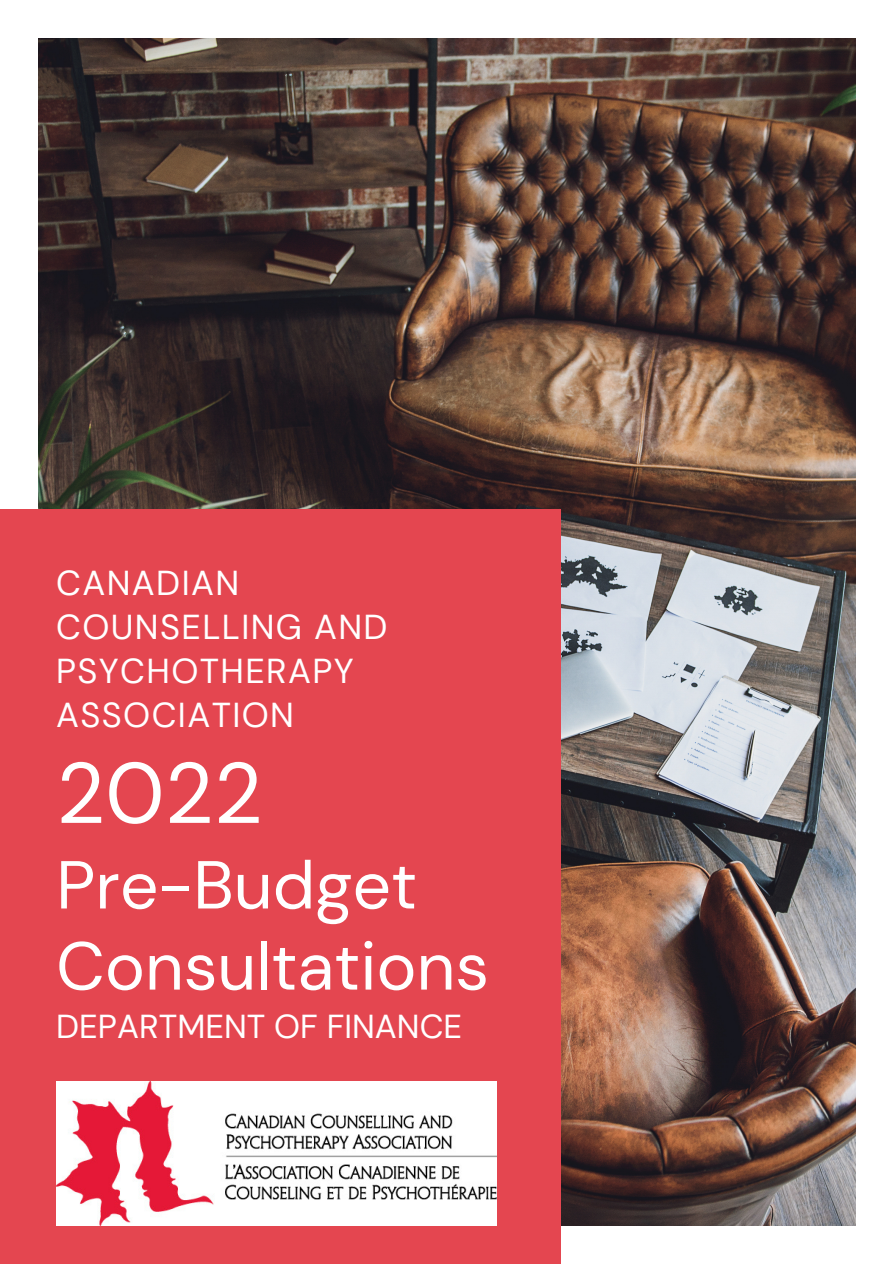
<style>
.page{position:relative;width:894px;height:1264px;background:#fff}
.page>*{position:absolute;margin:0;border:0;box-sizing:border-box;transform-origin:0 0}
.t1{font:85.65px "DM Sans";color:#fff}
.t2{font:67.65px/81px "DM Sans";color:#fff}
.t3{font:34.5px/44px "DM Sans";letter-spacing:.04em;color:#fff}
.t4{font:33.15px "DM Sans";color:#fff}
</style>
<div class="page">
<img style="left:39px;top:39px;width:816px;height:1186px">
<div style="left:0;top:509px;width:561px;height:754px;background:#e44650"></div>
<img style="left:56px;top:1081px;width:440px;height:144px">
<p class="t3" style="left:56px;top:561px;width:333px">CANADIAN<br>COUNSELLING AND<br>PSYCHOTHERAPY<br>ASSOCIATION</p>
<p class="t1" style="left:56px;top:738px;width:208px">2022</p>
<p class="t2" style="left:56px;top:844px;width:434px">Pre-Budget<br>Consultations</p>
<p class="t4" style="left:56px;top:1005px;width:407px">DEPARTMENT OF FINANCE</p>
</div>
